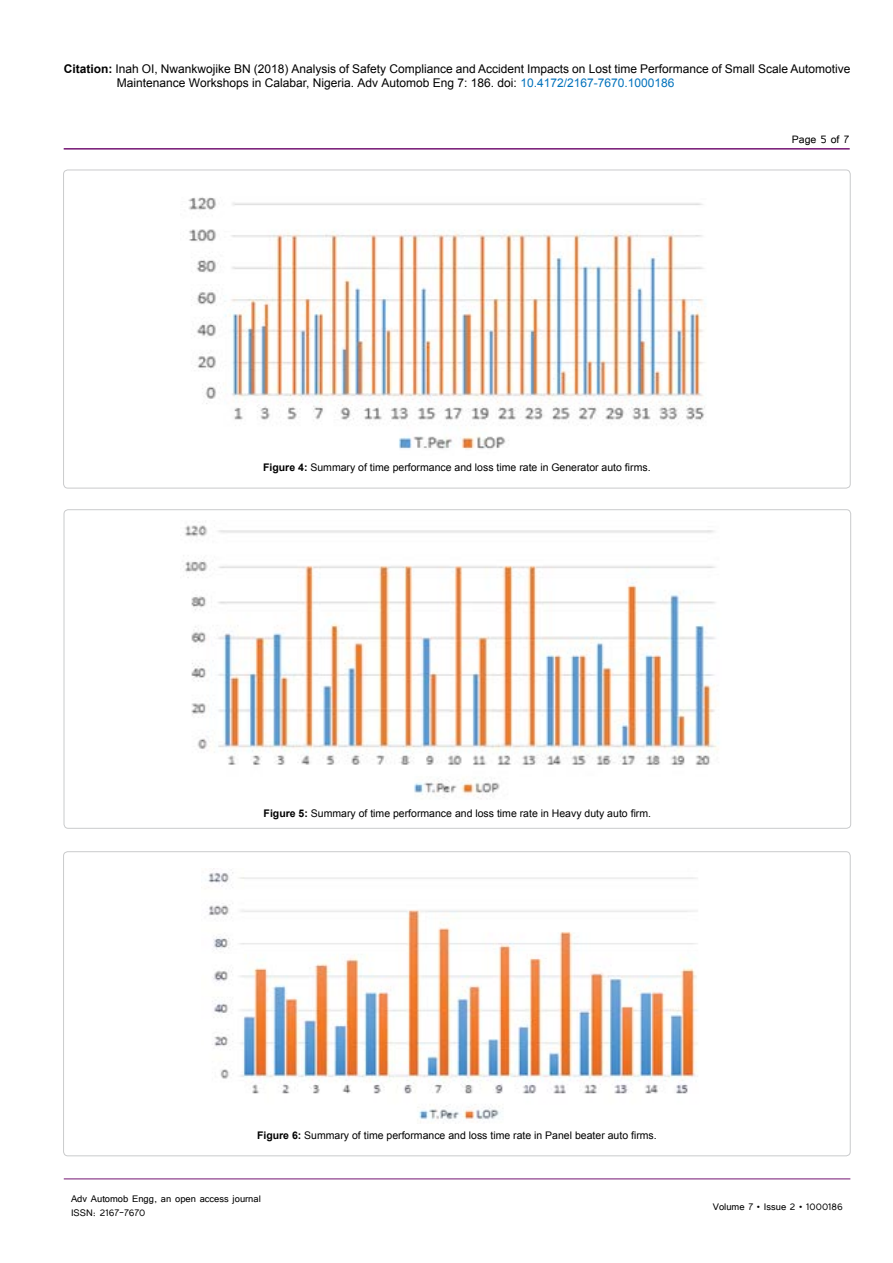
<style>
.page{position:relative;width:893px;height:1263px;background:#fff}
.page>*{position:absolute;margin:0;border:0;box-sizing:border-box;transform-origin:0 0}
.t1{font:13.5px "Tunga";color:#000}
.t2{font:12px/14.4px "Arial";color:#000}
.t3{font:12px/14.4px "Tunga";color:#000}
.t4{font:10.5px "Arial";color:#000}
.s1{font-weight:700}
.s2{color:#0072bc}
</style>
<div class="page">
<hr style="left:64px;top:1179px;width:786px;height:1px;background:#741472">
<hr style="left:64px;top:148px;width:786px;height:2px;background:#741472">
<img style="left:188px;top:197px;width:518px;height:253px">
<img style="left:182px;top:525px;width:537px;height:274px">
<img style="left:208px;top:868px;width:490px;height:255px">
<p class="t2" style="left:117px;top:61px;width:735px;text-indent:-53px"><span class="s1">Citation:</span> Inah OI, Nwankwojike BN (2018) Analysis of Safety Compliance and Accident Impacts on Lost time Performance of Small Scale Automotive<br>Maintenance Workshops in Calabar, Nigeria. Adv Automob Eng 7: 186. doi: <span class="s2">10.4172/2167-7670.1000186</span></p>
<p class="t4" style="left:263px;top:461px;width:389px"><span class="s1">Figure 4:</span> Summary of time performance and loss time rate in Generator auto firms.</p>
<p class="t1" style="left:792px;top:131px;width:59px">Page 5 of 7</p>
<p class="t4" style="left:264px;top:806px;width:389px"><span class="s1">Figure 5:</span> Summary of time performance and loss time rate in Heavy duty auto firm.</p>
<p class="t4" style="left:257px;top:1129px;width:401px"><span class="s1">Figure 6:</span> Summary of time performance and loss time rate in Panel beater auto firms.</p>
<p class="t3" style="left:71px;top:1190px;width:191px">Adv Automob Engg, an open access journal<br>ISSN: 2167-7670</p>
<p class="t3" style="left:713px;top:1199px;width:132px">Volume 7 • Issue 2 • 1000186</p>
</div>
